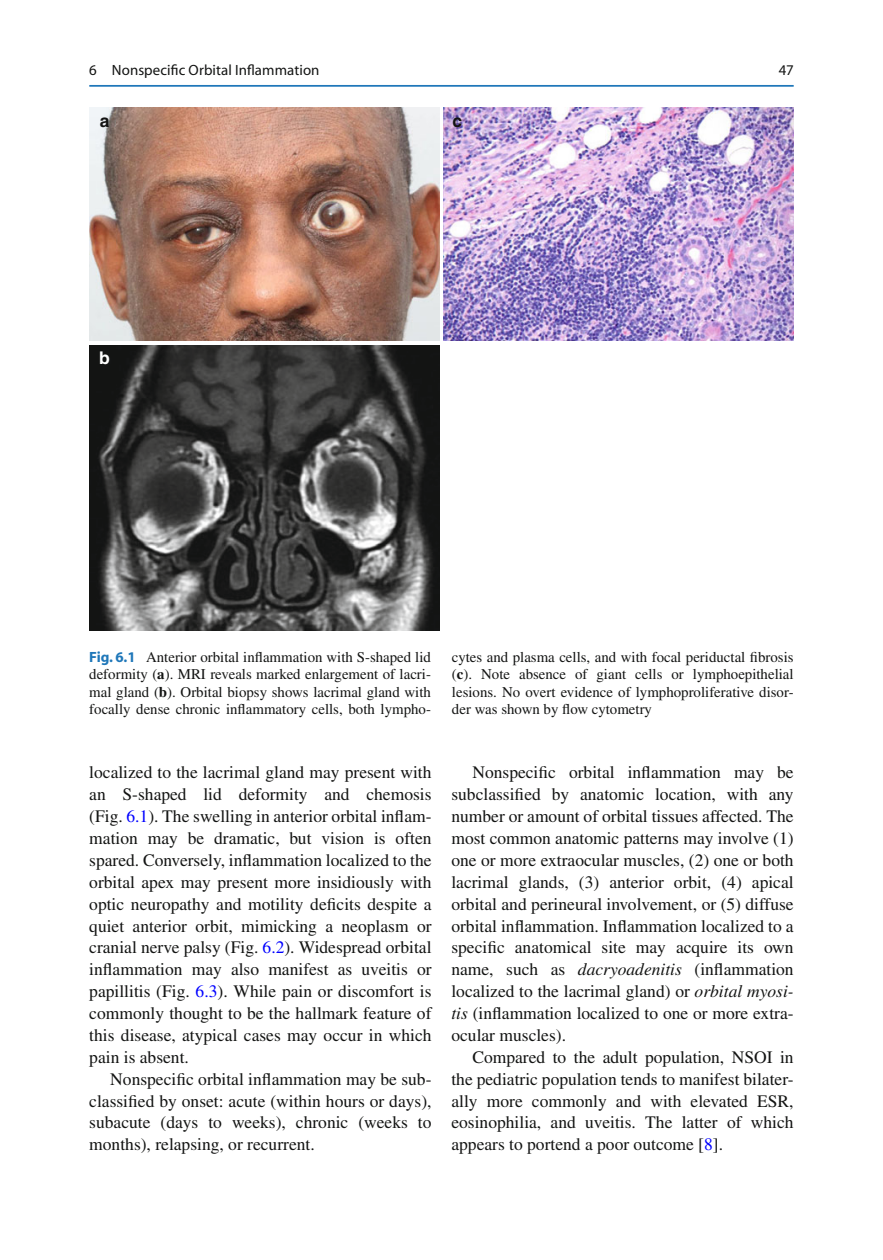
<style>
.page{position:relative;width:883px;height:1260px;background:#fff}
.page>*{position:absolute;margin:0;border:0;box-sizing:border-box;transform-origin:0 0}
.t1{font:17.5px/21.9px "Times";color:#131413;text-align:justify}
.t2{font:700 17.5px "Helvetica";color:#131413}
.t3{font:700 17.5px "Helvetica";color:#fff}
.t4{font:14.88px/17.5px "Times";color:#131413;text-align:justify}
.t5{font:14.88px "Myriad";letter-spacing:.005em;color:#131413}
.s1{font-family:"Myriad";font-weight:700;color:#1f77b9}
.s2{font-weight:700}
.s3{color:#00f}
.s4{font-style:italic}
</style>
<div class="page">
<img style="left:89px;top:107px;width:350px;height:233px">
<img style="left:444px;top:107px;width:350px;height:233px">
<img style="left:89px;top:345px;width:350px;height:285px">
<hr style="left:89px;top:85px;width:705px;height:2px;background:#1f77b9">
<p class="t5" style="left:89px;top:64px;width:232px">6 Nonspecific Orbital Inflammation</p>
<p class="t2" style="left:100px;top:114px;width:11px">a</p>
<p class="t2" style="left:453px;top:114px;width:11px">c</p>
<p class="t3" style="left:99px;top:352px;width:12px">b</p>
<p class="t5" style="left:779px;top:64px;width:16px">47</p>
<p class="t4" style="left:89px;top:649px;width:343px"><span class="s1">Fig. 6.1</span> Anterior orbital inflammation with S-shaped lid deformity ( <span class="s2">a</span> ). MRI reveals marked enlargement of lacri&shy;mal gland ( <span class="s2">b</span> ). Orbital biopsy shows lacrimal gland with focally dense chronic inflammatory cells, both lympho-</p>
<p class="t4" style="left:452px;top:649px;width:343px">cytes and plasma cells, and with focal periductal fibrosis ( <span class="s2">c</span> ). Note absence of giant cells or lymphoepithelial lesions. No overt evidence of lymphoproliferative disor&shy;der was shown by flow cytometry</p>
<p class="t1" style="left:89px;top:763px;width:344px">localized to the lacrimal gland may present with an S-shaped lid deformity and chemosis (Fig. <span class="s3">6.1</span> ). The swelling in anterior orbital inflam&shy;mation may be dramatic, but vision is often spared. Conversely, inflammation localized to the orbital apex may present more insidiously with optic neuropathy and motility deficits despite a quiet anterior orbit, mimicking a neoplasm or cranial nerve palsy (Fig. <span class="s3">6.2</span> ). Widespread orbital inflammation may also manifest as uveitis or papillitis (Fig. <span class="s3">6.3</span> ). While pain or discomfort is commonly thought to be the hallmark feature of this disease, atypical cases may occur in which pain is absent.</p>
<p class="t1" style="left:89px;top:1070px;width:344px;text-indent:21px">Nonspecific orbital inflammation may be sub&shy;classified by onset: acute (within hours or days), subacute (days to weeks), chronic (weeks to months), relapsing, or recurrent.</p>
<p class="t1" style="left:451px;top:763px;width:344px;text-indent:21px">Nonspecific orbital inflammation may be subclassified by anatomic location, with any number or amount of orbital tissues affected. The most common anatomic patterns may involve (1) one or more extraocular muscles, (2) one or both lacrimal glands, (3) anterior orbit, (4) apical orbital and perineural involvement, or (5) diffuse orbital inflammation. Inflammation localized to a specific anatomical site may acquire its own name, such as <span class="s4">dacryoadenitis</span> (inflammation localized to the lacrimal gland) or <span class="s4">orbital myosi&shy;tis</span> (inflammation localized to one or more extra&shy;ocular muscles) .</p>
<p class="t1" style="left:451px;top:1048px;width:344px;text-indent:21px">Compared to the adult population, NSOI in the pediatric population tends to manifest bilater&shy;ally more commonly and with elevated ESR, eosinophilia, and uveitis. The latter of which appears to portend a poor outcome [ <span class="s3">8</span> ].</p>
</div>
